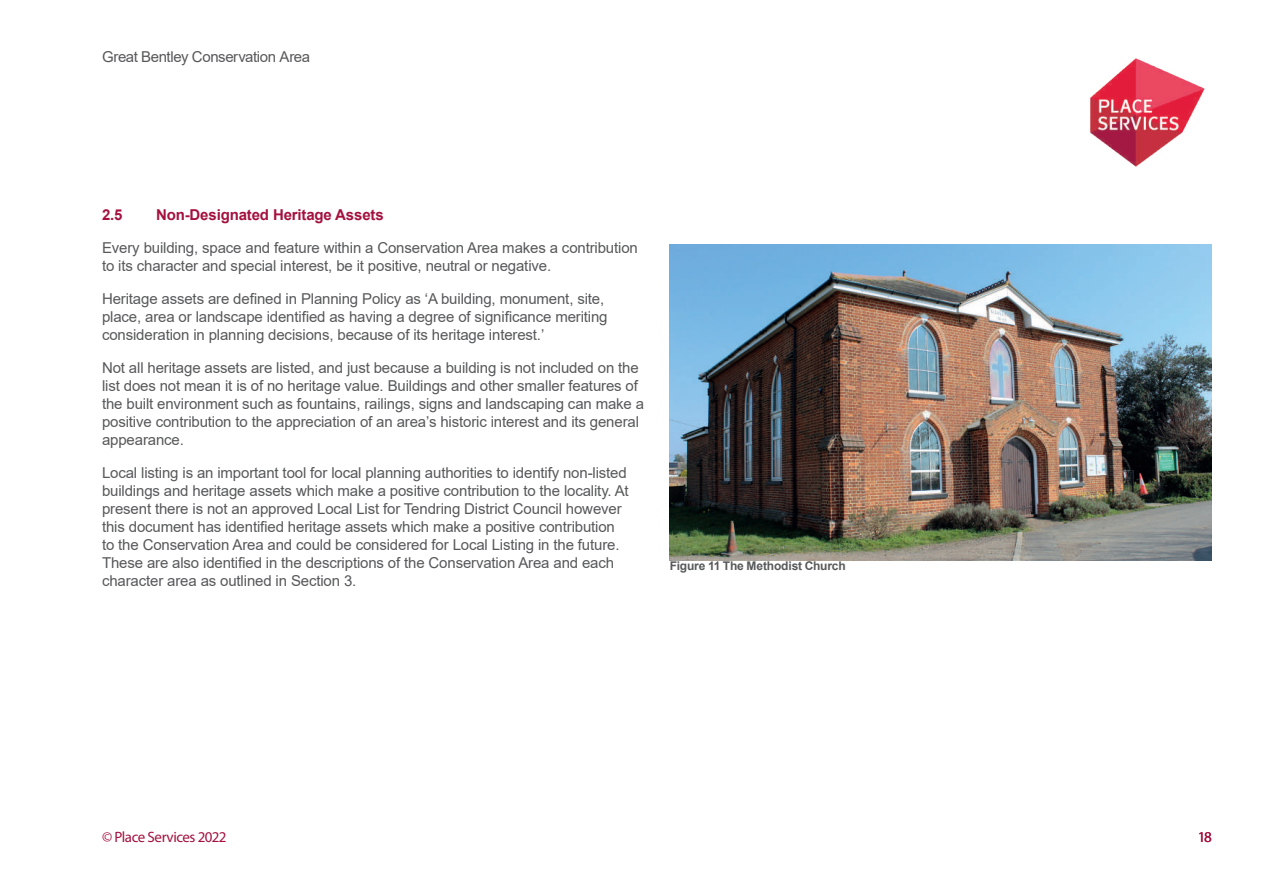
<style>
.page{position:relative;width:1263px;height:893px;background:#fff}
.page>*{position:absolute;margin:0;border:0;box-sizing:border-box;transform-origin:0 0}
.t1{font:15px/18px "Arial";letter-spacing:-.01em;color:#57585a}
.t2{font:700 15px "Arial";letter-spacing:-.01em;color:#a4113f}
.t3{font:15px "Myriad Pro";letter-spacing:-.03em;color:#a4113f}
.t4{font:700 12px "Arial";letter-spacing:-.015em;color:#57585a}
</style>
<div class="page">
<img style="left:1090px;top:58px;width:115px;height:109px">
<img style="left:670px;top:244px;width:542px;height:316px">
<p class="t1" style="left:102px;top:48px;width:210px">Great Bentley Conservation Area</p>
<p class="t2" style="left:102px;top:205px;width:22px">2.5</p>
<p class="t2" style="left:156px;top:205px;width:229px">Non-Designated Heritage Assets</p>
<p class="t1" style="left:102px;top:239px;width:537px">Every building, space and feature within a Conservation Area makes a contribution to its character and special interest, be it positive, neutral or negative.</p>
<p class="t1" style="left:102px;top:290px;width:507px">Heritage assets are defined in Planning Policy as ‘A building, monument, site, place, area or landscape identified as having a degree of significance meriting consideration in planning decisions, because of its heritage interest.’</p>
<p class="t1" style="left:102px;top:359px;width:544px">Not all heritage assets are listed, and just because a building is not included on the list does not mean it is of no heritage value. Buildings and other smaller features of the built environment such as fountains, railings, signs and landscaping can make a positive contribution to the appreciation of an area’s historic interest and its general appearance.</p>
<p class="t1" style="left:102px;top:464px;width:528px">Local listing is an important tool for local planning authorities to identify non-listed buildings and heritage assets which make a positive contribution to the locality. At present there is not an approved Local List for Tendring District Council however this document has identified heritage assets which make a positive contribution to the Conservation Area and could be considered for Local Listing in the future.<br>These are also identified in the descriptions of the Conservation Area and each character area as outlined in Section 3.</p>
<p class="t4" style="left:670px;top:558px;width:177px">Figure 11 The Methodist Church</p>
<p class="t3" style="left:102px;top:828px;width:126px">© Place Services 2022</p>
<p class="t3" style="left:1198px;top:828px;width:16px">18</p>
</div>
